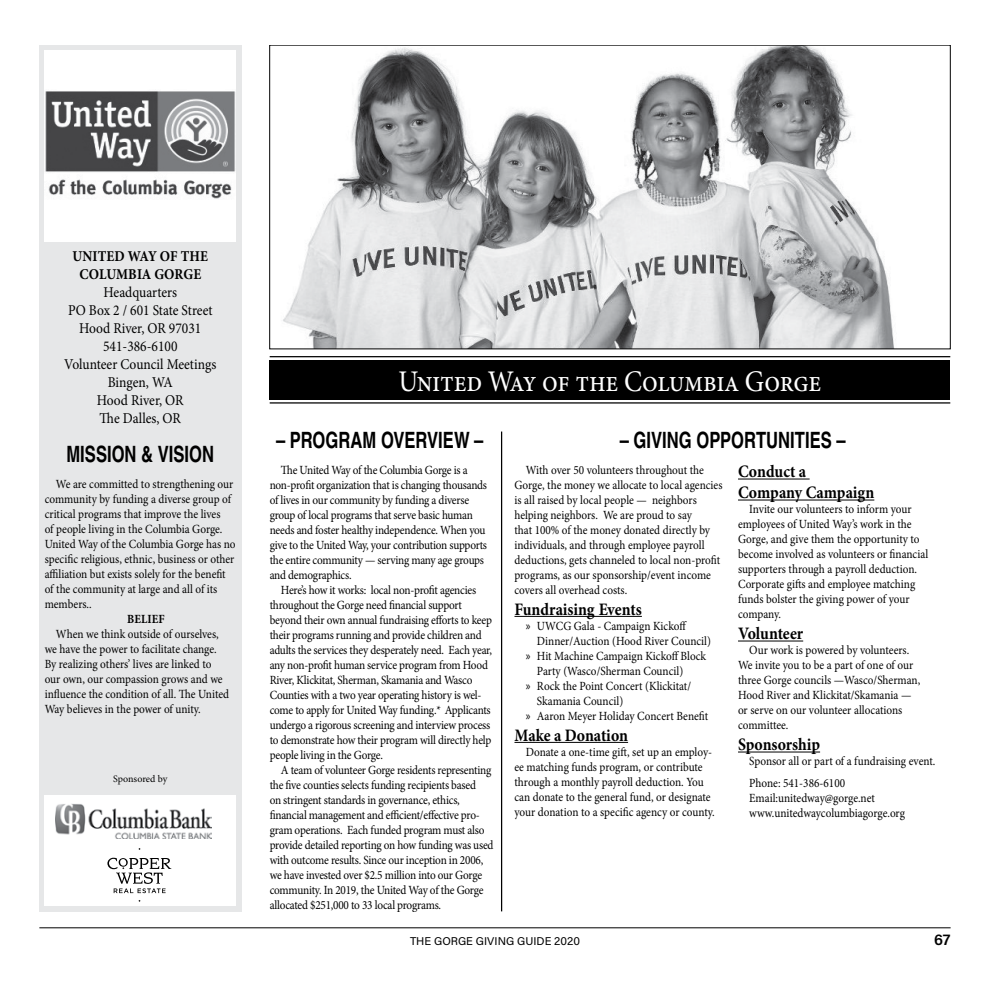
<style>
.page{position:relative;width:990px;height:990px;background:#fff}
.page>*{position:absolute;margin:0;border:0;box-sizing:border-box;transform-origin:0 0}
.t1{font:30px "Minion Pro";letter-spacing:-.01em;color:#fff;scale:.9 1}
.t2{font:700 22.5px "Nimbus San Con L";color:#000;scale:.9 1}
.t3{font:700 17.5px/21px "Minion Pro";letter-spacing:-.005em;color:#000;scale:.9 1}
.t4{font:15px/18px "Minion Pro";color:#000;text-align:center;scale:.9 1}
.t5{font:700 15px/18px "Minion Pro";letter-spacing:.01em;color:#000;text-align:center;scale:.9 1}
.t6{font:600 15px "Acumin Pro";color:#000}
.t7{font:12.5px/15px "Minion Pro";letter-spacing:-.01em;color:#000;scale:.9 1}
.t8{font:700 12.5px "Minion Pro";letter-spacing:.01em;color:#000;scale:.9 1}
.t9{font:11.25px "Acumin Pro";color:#000}
.t10{font:10px "Minion Pro";letter-spacing:-.005em;color:#000}
.s1{font-family:"Myriad Pro"}
</style>
<div class="page">
<hr style="left:39px;top:928px;width:912px;height:1px;background:#000">
<hr style="left:501px;top:432px;width:1px;height:479px;background:#000">
<div style="left:39px;top:45px;width:203px;height:866px;background:#e6e7e8"></div>
<hr style="left:514px;top:616px;width:128px;height:1px;background:#000">
<hr style="left:514px;top:742px;width:114px;height:1px;background:#000">
<hr style="left:738px;top:479px;width:72px;height:1px;background:#000">
<hr style="left:738px;top:500px;width:136px;height:1px;background:#000">
<hr style="left:738px;top:641px;width:65px;height:1px;background:#000">
<hr style="left:738px;top:752px;width:82px;height:1px;background:#000">
<img style="left:283px;top:47px;width:611px;height:300px">
<div style="left:270px;top:360px;width:680px;height:40px;background:#000"></div>
<hr style="left:270px;top:356px;width:680px;height:1px;background:#000">
<hr style="left:270px;top:402px;width:680px;height:2px;background:#000">
<div style="left:45px;top:51px;width:191px;height:191px;background:#fff"></div>
<img style="left:45px;top:91px;width:191px;height:108px">
<div style="left:45px;top:796px;width:191px;height:110px;background:#fff"></div>
<svg style="left:107px;top:858px;width:64px;height:35px"></svg>
<img style="left:56px;top:804px;width:155px;height:34px">
<p class="t5" style="left:72px;top:247px;width:152px">UNITED WAY OF THE<br>COLUMBIA GORGE</p>
<p class="t4" style="left:64px;top:284px;width:170px">Headquarters<br>PO Box 2 / 601 State Street<br>Hood River, OR 97031<br>541-386-6100<br>Volunteer Council Meetings<br>Bingen, WA<br>Hood River, OR<br>The Dalles, OR</p>
<h2 class="t2" style="left:66px;top:437px;width:166px">MISSION &amp; VISION</h2>
<p class="t7" style="left:45px;top:476px;width:214px;text-indent:11px">We are committed to strengthening our community by funding a diverse group of critical programs that improve the lives<br>of people living in the Columbia Gorge.<br>United Way of the Columbia Gorge has no specific religious, ethnic, business or other affiliation but exists solely for the benefit of the community at large and all of its members..</p>
<p class="t8" style="left:127px;top:610px;width:43px">BELIEF</p>
<p class="t7" style="left:45px;top:626px;width:206px;text-indent:11px">When we think outside of ourselves, we have the power to facilitate change.<br>By realizing others’ lives are linked to our own, our compassion grows and we influence the condition of all. The United Way believes in the power of unity.</p>
<p class="t10" style="left:113px;top:772px;width:56px">Sponsored by</p>
<h1 class="t1" style="left:398px;top:361px;width:472px">United Way of the Columbia Gorge</h1>
<h2 class="t2" style="left:276px;top:423px;width:232px">– PROGRAM OVERVIEW –</h2>
<h2 class="t2" style="left:620px;top:423px;width:253px">– GIVING OPPORTUNITIES –</h2>
<p class="t7" style="left:514px;top:462px;width:233px;text-indent:11px">With over 50 volunteers throughout the Gorge, the money we allocate to local agencies is all raised by local people — neighbors helping neighbors. We are proud to say<br>that 100% of the money donated directly by individuals, and through employee payroll deductions, gets channeled to local non-profit programs, as our sponsorship/event income covers all overhead costs.</p>
<h3 class="t3" style="left:514px;top:598px;width:143px">Fundraising Events</h3>
<p class="t7" style="left:526px;top:618px;width:180px"><span class="s1">»</span> UWCG Gala - Campaign Kickoff</p>
<p class="t7" style="left:537px;top:633px;width:195px">Dinner/Auction (Hood River Council)</p>
<p class="t7" style="left:526px;top:648px;width:202px"><span class="s1">»</span> Hit Machine Campaign Kickoff Block</p>
<p class="t7" style="left:537px;top:663px;width:164px">Party (Wasco/Sherman Council)</p>
<p class="t7" style="left:526px;top:678px;width:185px"><span class="s1">»</span> Rock the Point Concert (Klickitat/</p>
<p class="t7" style="left:537px;top:693px;width:97px">Skamania Council)</p>
<p class="t7" style="left:526px;top:708px;width:204px"><span class="s1">»</span> Aaron Meyer Holiday Concert Benefit</p>
<h3 class="t3" style="left:514px;top:724px;width:128px">Make a Donation</h3>
<p class="t7" style="left:514px;top:744px;width:224px;text-indent:11px">Donate a one-time gift, set up an employ&shy;ee matching funds program, or contribute through a monthly payroll deduction. You can donate to the general fund, or designate your donation to a specific agency or county.</p>
<p class="t7" style="left:270px;top:462px;width:243px;text-indent:11px">The United Way of the Columbia Gorge is a non-profit organization that is changing thousands of lives in our community by funding a diverse group of local programs that serve basic human needs and foster healthy independence. When you give to the United Way, your contribution supports the entire community — serving many age groups and demographics.</p>
<p class="t7" style="left:270px;top:582px;width:249px;text-indent:11px">Here’s how it works: local non-profit agencies throughout the Gorge need financial support beyond their own annual fundraising efforts to keep their programs running and provide children and adults the services they desperately need. Each year, any non-profit human service program from Hood River, Klickitat, Sherman, Skamania and Wasco Counties with a two year operating history is wel&shy;come to apply for United Way funding.* Applicants undergo a rigorous screening and interview process to demonstrate how their program will directly help people living in the Gorge.</p>
<p class="t7" style="left:270px;top:762px;width:250px;text-indent:11px">A team of volunteer Gorge residents representing the five counties selects funding recipients based<br>on stringent standards in governance, ethics, financial management and efficient/effective pro&shy;gram operations. Each funded program must also provide detailed reporting on how funding was used with outcome results. Since our inception in 2006, we have invested over $2.5 million into our Gorge community. In 2019, the United Way of the Gorge allocated $251,000 to 33 local programs.</p>
<h3 class="t3" style="left:738px;top:461px;width:153px">Conduct a<br>Company Campaign</h3>
<p class="t7" style="left:738px;top:502px;width:213px;text-indent:11px">Invite our volunteers to inform your employees of United Way’s work in the Gorge, and give them the opportunity to become involved as volunteers or financial supporters through a payroll deduction.<br>Corporate gifts and employee matching funds bolster the giving power of your company.</p>
<h3 class="t3" style="left:738px;top:623px;width:74px">Volunteer</h3>
<p class="t7" style="left:738px;top:643px;width:204px;text-indent:11px">Our work is powered by volunteers.<br>We invite you to be a part of one of our three Gorge councils —Wasco/Sherman,<br>Hood River and Klickitat/Skamania — or serve on our volunteer allocations committee.</p>
<h3 class="t3" style="left:738px;top:734px;width:93px">Sponsorship</h3>
<p class="t7" style="left:749px;top:751px;width:208px;line-height:21.2px">Sponsor all or part of a fundraising event.<br>Phone: 541-386-6100</p>
<p class="t7" style="left:749px;top:790px;width:174px">Email:unitedway@gorge.net www.unitedwaycolumbiagorge.org</p>
<p class="t9" style="left:410px;top:933px;width:171px">THE GORGE GIVING GUIDE 2020</p>
<p class="t6" style="left:934px;top:929px;width:18px">67</p>
</div>
